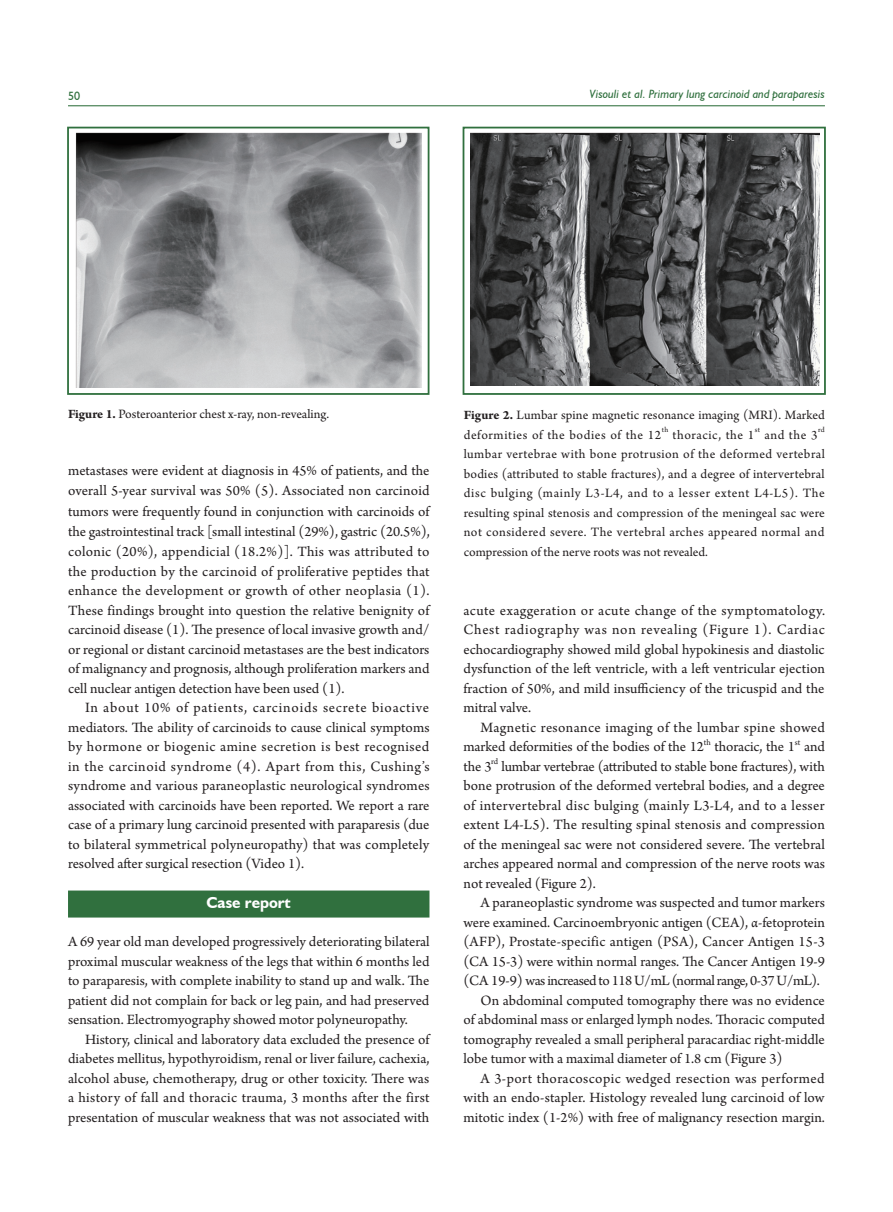
<style>
.page{position:relative;width:893px;height:1212px;background:#fff}
.page>*{position:absolute;margin:0;border:0;box-sizing:border-box;transform-origin:0 0}
.t1{font:700 15.75px "Humanist 521 BT";color:#fff}
.t2{font:15px/19.5px "Arno Pro";color:#231f20;text-align:justify}
.t3{font:15px "Arno Pro";letter-spacing:-.03em;color:#231f20}
.t4{font:15px "Arno Pro";letter-spacing:.03em;color:#231f20}
.t5{font:13.5px/19.5px "Arno Pro";color:#231f20}
.t6{font:13.5px "Arno Pro";letter-spacing:.045em;color:#231f20}
.t7{font:italic 12px "Humanist 521 BT";color:#30703e}
.t8{font:12px "Humanist 521 BT";color:#30703e}
.t9{font:8.7px "Arno Pro";color:#231f20}
.t10{font:7.8px "Arno Pro";color:#231f20}
.s1{font-weight:700}
</style>
<div class="page">
<hr style="left:68px;top:105px;width:757px;height:1px;background:#30703e">
<div style="left:68px;top:890px;width:361px;height:27px;background:#30703e"></div>
<img style="left:75px;top:132px;width:346px;height:255px">
<div style="left:67px;top:127px;width:362px;height:268px;border:2px solid #30703e"></div>
<img style="left:470px;top:132px;width:349px;height:254px">
<div style="left:463px;top:127px;width:363px;height:268px;border:2px solid #30703e"></div>
<p class="t8" style="left:68px;top:88px;width:14px">50</p>
<p class="t7" style="left:590px;top:86px;width:237px">Visouli et al. Primary lung carcinoid and paraparesis</p>
<p class="t5" style="left:68px;top:405px;width:263px"><span class="s1">Figure 1.</span> Posteroanterior chest x-ray, non-revealing.</p>
<p class="t5" style="left:464px;top:406px;width:363px"><span class="s1">Figure 2.</span> Lumbar spine magnetic resonance imaging (MRI). Marked deformities of the bodies of the 12</p>
<p class="t10" style="left:662px;top:426px;width:8px">th</p>
<p class="t6" style="left:673px;top:427px;width:83px">thoracic, the 1</p>
<p class="t10" style="left:755px;top:426px;width:7px">st</p>
<p class="t5" style="left:764px;top:425px;width:55px">and the 3</p>
<p class="t10" style="left:818px;top:426px;width:8px">rd</p>
<p class="t5" style="left:464px;top:445px;width:363px;text-align:justify">lumbar vertebrae with bone protrusion of the deformed vertebral bodies (attributed to stable fractures), and a degree of intervertebral disc bulging (mainly L3-L4, and to a lesser extent L4-L5). The resulting spinal stenosis and compression of the meningeal sac were not considered severe. The vertebral arches appeared normal and compression of the nerve roots was not revealed.</p>
<p class="t2" style="left:68px;top:462px;width:363px">metastases were evident at diagnosis in 45% of patients, and the overall 5-year survival was 50% (5). Associated non carcinoid tumors were frequently found in conjunction with carcinoids of the gastrointestinal track [small intestinal (29%), gastric (20.5%), colonic (20%), appendicial (18.2%)]. This was attributed to the production by the carcinoid of proliferative peptides that enhance the development or growth of other neoplasia (1).<br>These findings brought into question the relative benignity of carcinoid disease (1). The presence of local invasive growth and/ or regional or distant carcinoid metastases are the best indicators of malignancy and prognosis, although proliferation markers and cell nuclear antigen detection have been used (1).</p>
<p class="t2" style="left:68px;top:699px;width:363px;text-indent:17px">In about 10% of patients, carcinoids secrete bioactive mediators. The ability of carcinoids to cause clinical symptoms by hormone or biogenic amine secretion is best recognised in the carcinoid syndrome (4). Apart from this, Cushing’s syndrome and various paraneoplastic neurological syndromes associated with carcinoids have been reported. We report a rare case of a primary lung carcinoid presented with paraparesis (due to bilateral symmetrical polyneuropathy) that was completely resolved after surgical resection (Video 1).</p>
<p class="t1" style="left:207px;top:893px;width:86px">Case report</p>
<p class="t2" style="left:68px;top:933px;width:363px">A 69 year old man developed progressively deteriorating bilateral proximal muscular weakness of the legs that within 6 months led to paraparesis, with complete inability to stand up and walk. The patient did not complain for back or leg pain, and had preserved sensation. Electromyography showed motor polyneuropathy.</p>
<p class="t2" style="left:68px;top:1030px;width:363px;text-indent:17px">History, clinical and laboratory data excluded the presence of diabetes mellitus, hypothyroidism, renal or liver failure, cachexia, alcohol abuse, chemotherapy, drug or other toxicity. There was a history of fall and thoracic trauma, 3 months after the first presentation of muscular weakness that was not associated with</p>
<p class="t2" style="left:463px;top:601px;width:363px">acute exaggeration or acute change of the symptomatology.<br>Chest radiography was non revealing (Figure 1). Cardiac echocardiography showed mild global hypokinesis and diastolic dysfunction of the left ventricle, with a left ventricular ejection fraction of 50%, and mild insufficiency of the tricuspid and the mitral valve.</p>
<p class="t2" style="left:463px;top:718px;width:363px;text-indent:17px">Magnetic resonance imaging of the lumbar spine showed marked deformities of the bodies of the 12</p>
<p class="t9" style="left:704px;top:737px;width:8px">th</p>
<p class="t2" style="left:714px;top:738px;width:82px">thoracic, the 1</p>
<p class="t9" style="left:795px;top:737px;width:7px">st</p>
<p class="t2" style="left:804px;top:738px;width:22px">and</p>
<p class="t2" style="left:463px;top:757px;width:29px">the 3</p>
<p class="t9" style="left:491px;top:756px;width:8px">rd</p>
<p class="t2" style="left:463px;top:757px;width:363px;text-indent:38px">lumbar vertebrae (attributed to stable bone fractures), with bone protrusion of the deformed vertebral bodies, and a degree of intervertebral disc bulging (mainly L3-L4, and to a lesser extent L4-L5). The resulting spinal stenosis and compression of the meningeal sac were not considered severe. The vertebral arches appeared normal and compression of the nerve roots was not revealed (Figure 2).</p>
<p class="t2" style="left:480px;top:894px;width:346px">A paraneoplastic syndrome was suspected and tumor markers</p>
<p class="t2" style="left:463px;top:913px;width:363px">were examined. Carcinoembryonic antigen (CEA), α-fetoprotein</p>
<p class="t2" style="left:463px;top:933px;width:363px">(AFP), Prostate-specific antigen (PSA), Cancer Antigen 15-3</p>
<p class="t2" style="left:463px;top:952px;width:363px">(CA 15-3) were within normal ranges. The Cancer Antigen 19-9</p>
<p class="t3" style="left:463px;top:972px;width:358px">(CA 19-9) was increased to 118 U/mL (normal range, 0-37 U/mL).</p>
<p class="t2" style="left:480px;top:991px;width:346px">On abdominal computed tomography there was no evidence</p>
<p class="t2" style="left:463px;top:1011px;width:363px">of abdominal mass or enlarged lymph nodes. Thoracic computed</p>
<p class="t2" style="left:463px;top:1030px;width:363px">tomography revealed a small peripheral paracardiac right-middle</p>
<p class="t2" style="left:463px;top:1050px;width:321px">lobe tumor with a maximal diameter of 1.8 cm (Figure 3)</p>
<p class="t4" style="left:480px;top:1070px;width:346px">A 3-port thoracoscopic wedged resection was performed</p>
<p class="t2" style="left:463px;top:1089px;width:363px">with an endo-stapler. Histology revealed lung carcinoid of low</p>
<p class="t2" style="left:463px;top:1108px;width:363px">mitotic index (1-2%) with free of malignancy resection margin.</p>
</div>
